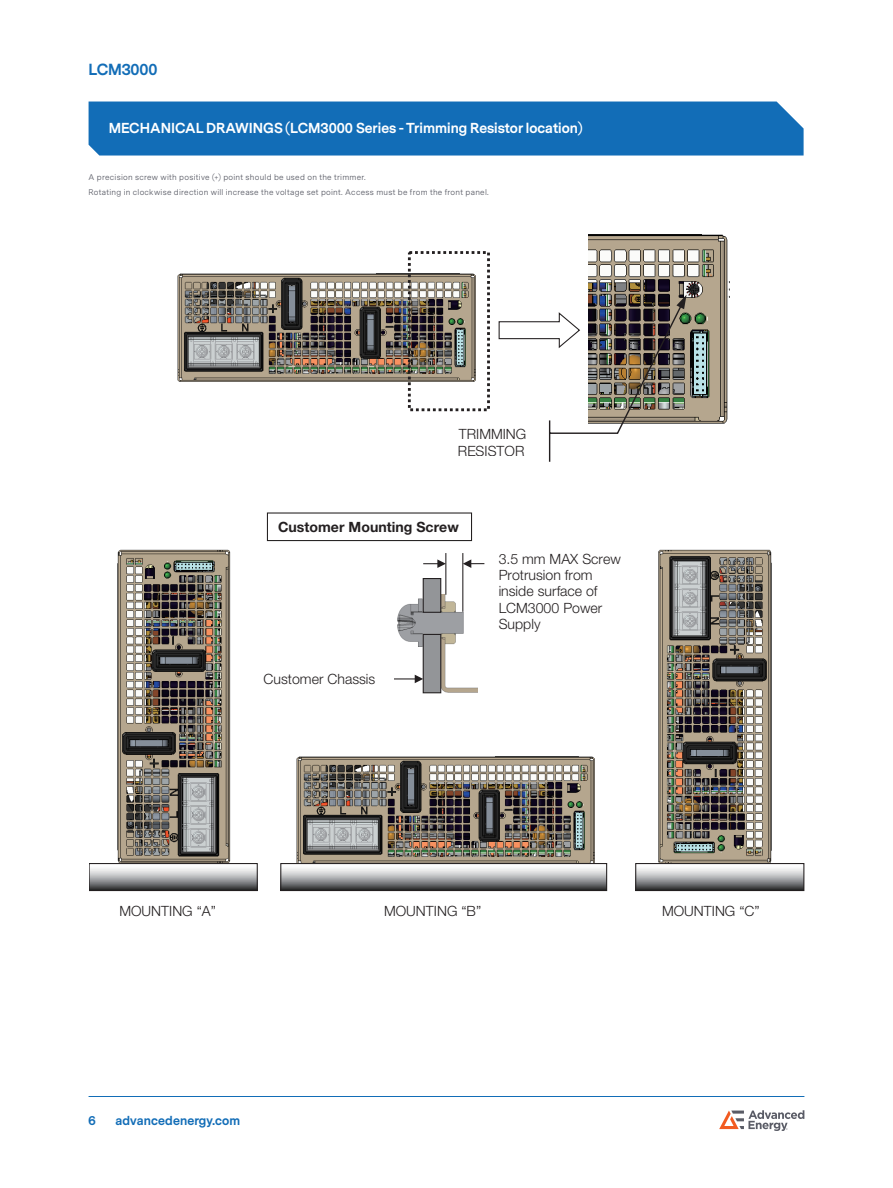
<style>
.page{position:relative;width:893px;height:1188px;background:#fff}
.page>*{position:absolute;margin:0;border:0;box-sizing:border-box;transform-origin:0 0}
.t1{font:700 15px "Messina Sans";letter-spacing:-.01em;color:#126db7}
.t2{font:300 14.1px/16.4px "Helvetica Neue LT Std";color:#231f20}
.t3{font:700 14.1px "Helvetica Neue LT Std";color:#231f20}
.Heading_1{font:700 13.5px "Messina Sans";color:#fff}
.t4{font:700 12px "Messina Sans";letter-spacing:.01em;color:#126db7}
.Notes{font:8.25px "Messina Sans";letter-spacing:.035em;color:#5a5c66}
</style>
<div class="page">
<hr style="left:89px;top:1096px;width:715px;height:1px;background:#126db7">
<svg style="left:719px;top:1110px;width:85px;height:21px"></svg>
<div style="left:89px;top:102px;width:715px;height:54px;background:#126db7"></div>
<img style="left:658px;top:549px;width:114px;height:314px">
<img style="left:397px;top:595px;width:80px;height:99px">
<svg style="left:637px;top:868px;width:165px;height:21px;background:#a1a3a4"></svg>
<div style="left:635px;top:863px;width:169px;height:28px;border:1px solid #231f20"></div>
<div style="left:423px;top:579px;width:18px;height:33px;background:#939598"></div>
<div style="left:423px;top:578px;width:18px;height:35px;border:1px solid #231f20"></div>
<div style="left:423px;top:634px;width:18px;height:59px;background:#939598"></div>
<div style="left:423px;top:634px;width:18px;height:59px;border:1px solid #231f20"></div>
<hr style="left:445px;top:553px;width:1px;height:42px;background:#231f20">
<hr style="left:462px;top:553px;width:1px;height:59px;background:#231f20">
<svg style="left:423px;top:559px;width:23px;height:9px"></svg>
<svg style="left:463px;top:559px;width:21px;height:9px"></svg>
<svg style="left:394px;top:675px;width:29px;height:8px"></svg>
<div style="left:267px;top:512px;width:205px;height:29px;border:1px solid #231f20"></div>
<img style="left:296px;top:756px;width:299px;height:107px">
<img style="left:117px;top:549px;width:114px;height:314px">
<svg style="left:90px;top:863px;width:168px;height:28px;background:#9fa0a1"></svg>
<svg style="left:282px;top:868px;width:323px;height:21px;background:#a1a3a4"></svg>
<div style="left:280px;top:863px;width:327px;height:28px;border:1px solid #231f20"></div>
<img style="left:588px;top:234px;width:142px;height:190px">
<img style="left:177px;top:273px;width:299px;height:112px">
<div style="left:408px;top:251px;width:82px;height:160px;border:3px dashed #231f20"></div>
<svg style="left:498px;top:295px;width:189px;height:167px"></svg>
<h1 class="t1" style="left:89px;top:59px;width:70px">LCM3000</h1>
<p class="Heading_1" style="left:109px;top:119px;width:475px">MECHANICAL DRAWINGS (LCM3000 Series - Trimming Resistor location)</p>
<p class="Notes" style="left:89px;top:172px;width:279px">A precision screw with positive (+) point should be used on the trimmer.</p>
<p class="Notes" style="left:89px;top:187px;width:402px">Rotating in clockwise direction will increase the voltage set point. Access must be from the front panel.</p>
<p class="t2" style="left:458px;top:426px;width:70px">TRIMMING<br>RESISTOR</p>
<p class="t3" style="left:278px;top:518px;width:182px">Customer Mounting Screw</p>
<p class="t2" style="left:264px;top:671px;width:113px">Customer Chassis</p>
<p class="t2" style="left:499px;top:550px;width:124px">3.5 mm MAX Screw<br>Protrusion from inside surface of<br>LCM3000 Power<br>Supply</p>
<p class="t2" style="left:119px;top:903px;width:98px">MOUNTING “A”</p>
<p class="t2" style="left:384px;top:903px;width:99px">MOUNTING “B”</p>
<p class="t2" style="left:662px;top:903px;width:99px">MOUNTING “C”</p>
<h3 class="t4" style="left:89px;top:1113px;width:9px">6</h3>
<h3 class="t4" style="left:116px;top:1113px;width:126px">advancedenergy.com</h3>
</div>
